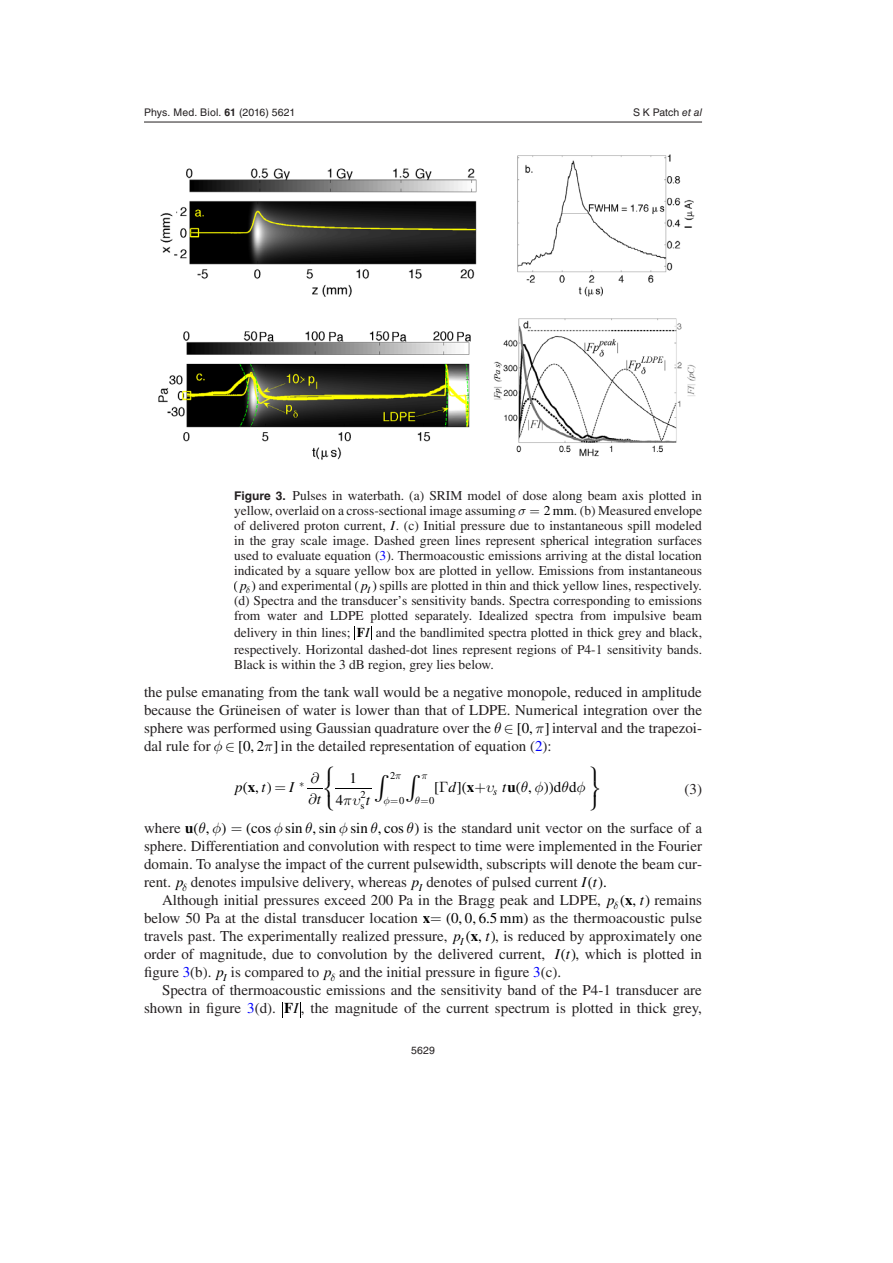
<style>
.page{position:relative;width:893px;height:1263px;background:#fff}
.page>*{position:absolute;margin:0;border:0;box-sizing:border-box;transform-origin:0 0}
.t1{font:15px/18px "Times LT Std";color:#231f20}
.t2{font:italic 15px "Times LT Std";color:#000}
.t3{font:15px "STIX General";color:#000}
.t4{font:15px/14.1px "STIX Size One Sym";color:#000}
.t5{font:15px "Times LT Std";color:#000}
.t6{font:13.5px/15px "Times LT Std";color:#231f20}
.t7{font:13.5px "STIX General";color:#000}
.t8{font:10.5px "Helvetica LT Std";letter-spacing:.015em;color:#231f20}
.t9{font:10.5px "Times LT Std";color:#000}
.t10{font:italic 10.5px "Times LT Std";color:#000}
.s1{font-family:"Helvetica";font-weight:700}
.s2{font-family:"Helvetica"}
.s3{font-style:italic}
.s4{font-family:"Helvetica LT Std";font-weight:700;font-size:12px}
.s5{color:#000}
.s6{font-style:italic;color:#000}
.s7{color:#00f}
.s8{font-family:"STIX General"}
.s9{font-weight:700;color:#000}
.s10{font-family:"STIX General";color:#000}
.s11{font-family:"Times LT Std"}
.s12{font-family:"STIX General";font-style:normal}
.s13{font-weight:700;font-style:normal}
.s14{font-family:"Times LT Std";font-weight:700}
</style>
<div class="page">
<hr style="left:144px;top:122px;width:558px;height:1px;background:#231f20">
<hr style="left:335px;top:788px;width:36px;height:1px;background:#000">
<svg style="left:282px;top:1002px;width:1px;height:15px"></svg>
<svg style="left:300px;top:1002px;width:1px;height:15px"></svg>
<svg style="left:371px;top:626px;width:1px;height:14px"></svg>
<img style="left:158px;top:154px;width:538px;height:306px">
<svg style="left:307px;top:788px;width:16px;height:1px"></svg>
<p class="t8" style="left:144px;top:107px;width:153px">Phys. Med. Biol. <span class="s1">61</span> (<span class="s2">2016</span>) 5621</p>
<p class="t8" style="left:633px;top:106px;width:71px">S K Patch <span class="s3">et al</span></p>
<p class="t6" style="left:234px;top:488px;width:469px"><span class="s4">Figure 3.</span> Pulses in waterbath. (a) SRIM model of dose along beam axis plotted in yellow, overlaid on a cross-sectional image assuming</p>
<p class="t6" style="left:234px;top:503px;width:469px;text-align:justify;text-indent:310px"><span class="s5">2 mm</span>. (b) Measured envelope of delivered proton current, <span class="s6">I</span>. (c) Initial pressure due to instantaneous spill modeled in the gray scale image. Dashed green lines represent spherical integration surfaces used to evaluate equation (<span class="s7">3</span>). Thermoacoustic emissions arriving at the distal location indicated by a square yellow box are plotted in yellow. Emissions from instantaneous</p>
<p class="t7" style="left:233px;top:576px;width:24px">( )</p>
<p class="t6" style="left:234px;top:578px;width:470px;text-align:justify;text-indent:127px"><span class="s6">p</span><sub>I</sub> spills are plotted in thin and thick yellow lines, respectively. (d) Spectra and the transducer<span class="s8">’</span>s sensitivity bands. Spectra corresponding to emissions from water and LDPE plotted separately. Idealized spectra from impulsive beam</p>
<p class="t6" style="left:234px;top:623px;width:470px;line-height:17px">delivery in thin lines; <span class="s9">F</span><span class="s6">I</span> and the bandlimited spectra plotted in thick grey and black, respectively. Horizontal dashed-dot lines represent regions of P4-1 sensitivity bands.</p>
<p class="t6" style="left:234px;top:657px;width:261px">Black is within the 3 dB region, grey lies below.</p>
<p class="t6" style="left:240px;top:578px;width:138px"><span class="s6">p</span> and experimental <span class="s10">( )</span></p>
<p class="t1" style="left:144px;top:683px;width:559px;text-align:justify">the pulse emanating from the tank wall would be a negative monopole, reduced in amplitude because the Gr<span class="s8">ü</span>neisen of water is lower than that of LDPE. Numerical integration over the sphere was performed using Gaussian quadrature over the <span class="s5">∈</span> <span class="s10">[</span><span class="s5">0,</span></p>
<p class="t1" style="left:144px;top:719px;width:559px;text-indent:401px"><span class="s10">]</span> interval and the trapezoi&shy;dal rule for <span class="s5">∈</span> <span class="s10">[</span><span class="s5">0, 2</span> in the detailed representation of equation (<span class="s7">2</span>):</p>
<p class="t3" style="left:273px;top:736px;width:6px">]</p>
<p class="t4" style="left:324px;top:765px;width:21px">⎧ ⎨ ⎩<span class="s11">4</span></p>
<p class="t4" style="left:590px;top:765px;width:11px;text-align:justify">⎫ ⎬ ⎭</p>
<p class="t9" style="left:390px;top:769px;width:7px">2</p>
<p class="t5" style="left:349px;top:769px;width:9px">1</p>
<p class="t2" style="left:235px;top:779px;width:38px">p<span class="s12">(</span><span class="s13">x</span> t<span class="s12">)</span></p>
<p class="t3" style="left:434px;top:777px;width:42px">[ ](<span class="s14">x</span></p>
<p class="t2" style="left:502px;top:779px;width:20px">t<span class="s13">u</span><span class="s12">(</span></p>
<p class="t3" style="left:544px;top:777px;width:34px">))<span class="s11">d d</span></p>
<p class="t2" style="left:448px;top:779px;width:9px">d</p>
<p class="t2" style="left:289px;top:779px;width:6px">I</p>
<p class="t10" style="left:493px;top:785px;width:6px">s</p>
<p class="t5" style="left:528px;top:779px;width:5px">,</p>
<p class="t5" style="left:255px;top:779px;width:5px">,</p>
<p class="t9" style="left:361px;top:789px;width:7px">2</p>
<p class="t2" style="left:308px;top:791px;width:15px">∂t</p>
<p class="t9" style="left:399px;top:794px;width:7px">0</p>
<p class="t9" style="left:429px;top:794px;width:7px">0</p>
<p class="t2" style="left:366px;top:792px;width:6px">t</p>
<p class="t9" style="left:360px;top:799px;width:6px">s</p>
<p class="t1" style="left:685px;top:780px;width:19px">(3)</p>
<p class="t1" style="left:144px;top:819px;width:560px;text-align:justify;text-indent:102px"><span class="s5">c</span><span class="s10">(</span> <span class="s5">os sin , sin sin , cos</span> <span class="s10">)</span> is the standard unit vector on the surface of a sphere. Differentiation and convolution with respect to time were implemented in the Fourier domain. To analyse the impact of the current pulsewidth, subscripts will denote the beam cur&shy;rent. <span class="s6">p</span> denotes impulsive delivery, whereas <span class="s6">p</span><sub>I</sub> denotes of pulsed current <span class="s6">I t</span><span class="s10">( )</span><span class="s5">.</span></p>
<p class="t1" style="left:162px;top:891px;width:541px">Although initial pressures exceed 200 Pa in the Bragg peak and LDPE, <span class="s6">p</span> <span class="s10">(</span><span class="s9">x</span><span class="s5">,</span> <span class="s10">)</span> remains</p>
<p class="t1" style="left:144px;top:819px;width:56px">where <span class="s9">u</span><span class="s10">(</span></p>
<p class="t3" style="left:222px;top:818px;width:6px">)</p>
<p class="t5" style="left:206px;top:820px;width:5px">,</p>
<p class="t1" style="left:144px;top:891px;width:559px;text-indent:496px"><span class="s6">t<br></span>below 50 Pa at the distal transducer location <span class="s9">x</span> <span class="s10">(</span><span class="s5">0, 0, 6.5 mm</span> as the thermoacoustic pulse</p>
<p class="t3" style="left:523px;top:908px;width:6px">)</p>
<p class="t1" style="left:144px;top:927px;width:318px">travels past. The experimentally realized pressure, <span class="s6">p</span></p>
<p class="t1" style="left:471px;top:927px;width:233px"><span class="s9">x</span><span class="s5">,</span> <span class="s6">t</span><span class="s10">)</span>, is reduced by approximately one</p>
<p class="t10" style="left:460px;top:936px;width:12px">I<sup>(</sup></p>
<p class="t1" style="left:144px;top:945px;width:559px">order of magnitude, due to convolution by the delivered current, <span class="s10">(</span><span class="s6">I t</span><span class="s10">)</span>, which is plotted in figure <span class="s7">3</span>(b). <span class="s6">p</span><sub>I</sub> is compared to <span class="s6">p</span> and the initial pressure in figure <span class="s7">3</span>(c).</p>
<p class="t1" style="left:144px;top:981px;width:559px;text-align:right">Spectra of thermoacoustic emissions and the sensitivity band of the P4-1 transducer are shown in figure <span class="s7">3</span>(d). <span class="s9">F</span><span class="s6">I</span> , the magnitude of the current spectrum is plotted in thick grey,</p>
<p class="t8" style="left:411px;top:1044px;width:25px">5629</p>
</div>
